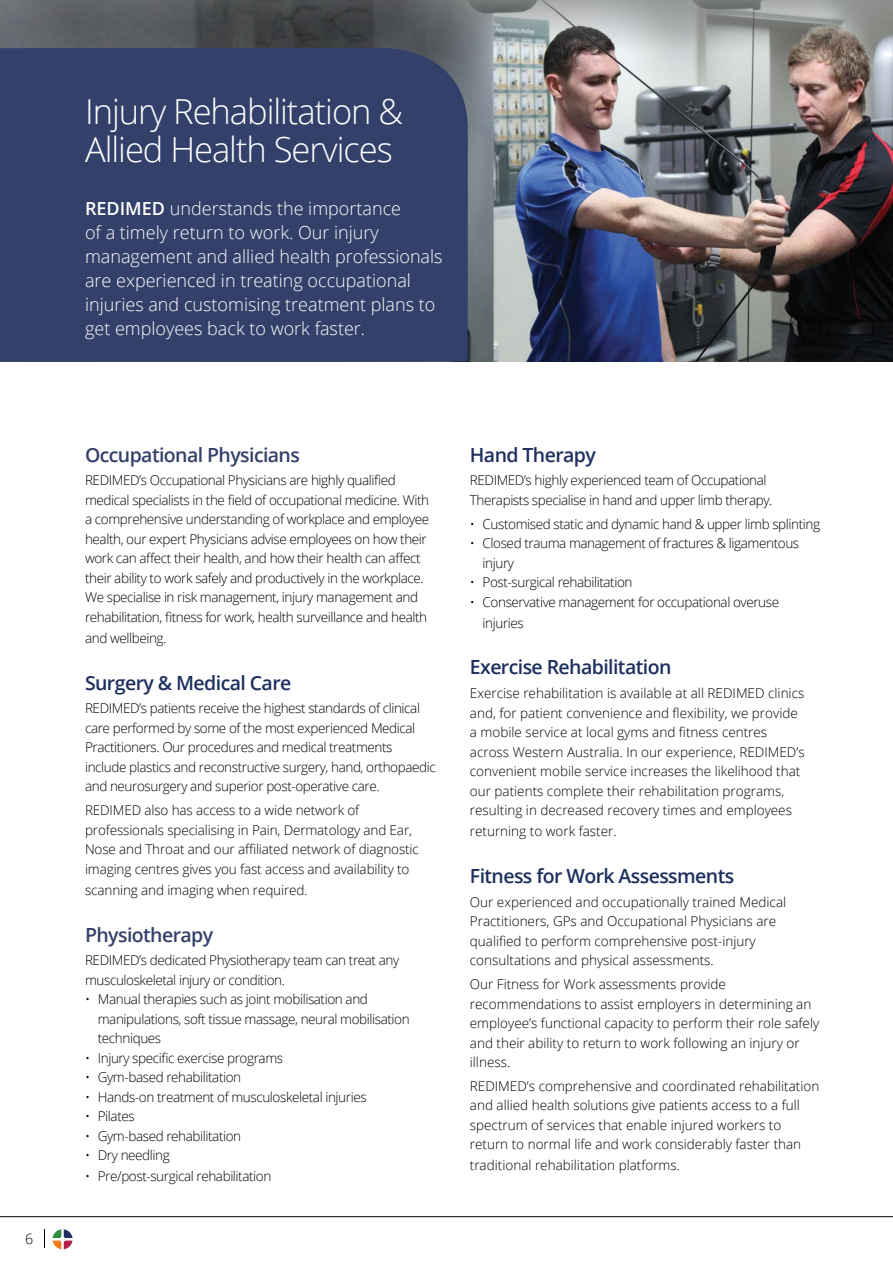
<style>
.page{position:relative;width:893px;height:1263px;background:#fff}
.page>*{position:absolute;margin:0;border:0;box-sizing:border-box;transform-origin:0 0}
.t1{font:300 34.5px/37.5px "Open Sans";letter-spacing:-.03em;color:#fff}
.t2{font:600 19.5px "Open Sans";letter-spacing:-.03em;color:#1d2f5d}
.t3{font:600 19.5px "Open Sans";letter-spacing:-.03em;color:#33406a}
.t4{font:300 18px/24px "Open Sans";color:#fff}
.t5{font:300 14.25px "Open Sans";color:#000}
.t6{font:300 13.5px/19.5px "Open Sans";letter-spacing:-.03em;color:#000}
.t7{font:300 13.5px/19.5px "Open Sans";color:#000}
.t8{font:300 13.5px/19.5px "Open Sans";letter-spacing:-.01em;color:#000}
.s1{font-weight:600}
</style>
<div class="page">
<svg style="left:53px;top:1229px;width:19px;height:20px"></svg>
<svg style="left:44px;top:1230px;width:1px;height:18px"></svg>
<img style="left:509px;top:0;width:384px;height:361px">
<img style="left:0;top:0;width:509px;height:361px">
<div style="left:0;top:48px;width:28px;height:313px;background:#33406a"></div>
<div style="left:28px;top:48px;width:440px;height:313px;background:#33406a"></div>
<hr style="left:0;top:1216px;width:893px;height:1px;background:#000">
<p class="t5" style="left:25px;top:1229px;width:10px">6</p>
<h1 class="t1" style="left:85px;top:92px;width:319px">Injury Rehabilitation &amp;<br>Allied Health Services</h1>
<p class="t4" style="left:85px;top:196px;width:359px"><span class="s1">REDIMED</span> understands the importance<br>of a timely return to work. Our injury management and allied health professionals are experienced in treating occupational injuries and customising treatment plans to get employees back to work faster.</p>
<h2 class="t3" style="left:85px;top:441px;width:216px">Occupational Physicians</h2>
<p class="t6" style="left:85px;top:470px;width:346px">REDIMED’s Occupational Physicians are highly qualified medical specialists in the field of occupational medicine. With a comprehensive understanding of workplace and employee health, our expert Physicians advise employees on how their work can affect their health, and how their health can affect their ability to work safely and productively in the workplace.<br>We specialise in risk management, injury management and rehabilitation, fitness for work, health surveillance and health</p>
<p class="t6" style="left:85px;top:628px;width:83px">and wellbeing.</p>
<h2 class="t2" style="left:85px;top:669px;width:208px">Surgery &amp; Medical Care</h2>
<p class="t6" style="left:85px;top:698px;width:352px">REDIMED’s patients receive the highest standards of clinical care performed by some of the most experienced Medical Practitioners. Our procedures and medical treatments include plastics and reconstructive surgery, hand, orthopaedic and neurosurgery and superior post-operative care.</p>
<p class="t8" style="left:85px;top:800px;width:335px">REDIMED also has access to a wide network of professionals specialising in Pain, Dermatology and Ear, Nose and Throat and our affiliated network of diagnostic imaging centres gives you fast access and availability to</p>
<p class="t8" style="left:85px;top:880px;width:224px">scanning and imaging when required.</p>
<h2 class="t3" style="left:85px;top:921px;width:130px">Physiotherapy</h2>
<p class="t6" style="left:85px;top:950px;width:316px">REDIMED’s dedicated Physiotherapy team can treat any musculoskeletal injury or condition.</p>
<p class="t6" style="left:98px;top:989px;width:313px;text-indent:-13px">• Manual therapies such as joint mobilisation and manipulations, soft tissue massage, neural mobilisation techniques</p>
<p class="t6" style="left:85px;top:1048px;width:200px">• Injury specific exercise programs</p>
<p class="t6" style="left:85px;top:1067px;width:158px">• Gym-based rehabilitation</p>
<p class="t6" style="left:85px;top:1087px;width:283px">• Hands-on treatment of musculoskeletal injuries</p>
<p class="t6" style="left:85px;top:1106px;width:51px">• Pilates</p>
<p class="t6" style="left:85px;top:1126px;width:158px">• Gym-based rehabilitation</p>
<p class="t6" style="left:85px;top:1145px;width:86px">• Dry needling</p>
<p class="t6" style="left:85px;top:1166px;width:188px">• Pre/post-surgical rehabilitation</p>
<h2 class="t2" style="left:470px;top:441px;width:128px">Hand Therapy</h2>
<p class="t6" style="left:470px;top:470px;width:304px">REDIMED’s highly experienced team of Occupational<br>Therapists specialise in hand and upper limb therapy.</p>
<p class="t6" style="left:470px;top:514px;width:352px">• Customised static and dynamic hand &amp; upper limb splinting</p>
<p class="t6" style="left:483px;top:533px;width:318px;text-indent:-13px">• Closed trauma management of fractures &amp; ligamentous injury</p>
<p class="t6" style="left:470px;top:572px;width:164px">• Post-surgical rehabilitation</p>
<p class="t6" style="left:483px;top:591px;width:298px;line-height:21px;text-indent:-13px">• Conservative management for occupational overuse injuries</p>
<h2 class="t2" style="left:470px;top:654px;width:203px">Exercise Rehabilitation</h2>
<p class="t7" style="left:470px;top:683px;width:336px">Exercise rehabilitation is available at all REDIMED clinics and, for patient convenience and flexibility, we provide a mobile service at local gyms and fitness centres across Western Australia. In our experience, REDIMED’s convenient mobile service increases the likelihood that our patients complete their rehabilitation programs, resulting in decreased recovery times and employees</p>
<p class="t7" style="left:470px;top:821px;width:148px">returning to work faster.</p>
<h2 class="t2" style="left:470px;top:862px;width:266px">Fitness for Work Assessments</h2>
<p class="t7" style="left:470px;top:892px;width:318px">Our experienced and occupationally trained Medical Practitioners, GPs and Occupational Physicians are qualified to perform comprehensive post-injury consultations and physical assessments.</p>
<p class="t7" style="left:470px;top:974px;width:351px">Our Fitness for Work assessments provide recommendations to assist employers in determining an employee’s functional capacity to perform their role safely and their ability to return to work following an injury or illness.</p>
<p class="t7" style="left:470px;top:1076px;width:351px">REDIMED’s comprehensive and coordinated rehabilitation and allied health solutions give patients access to a full spectrum of services that enable injured workers to return to normal life and work considerably faster than</p>
<p class="t7" style="left:470px;top:1155px;width:212px">traditional rehabilitation platforms.</p>
</div>
